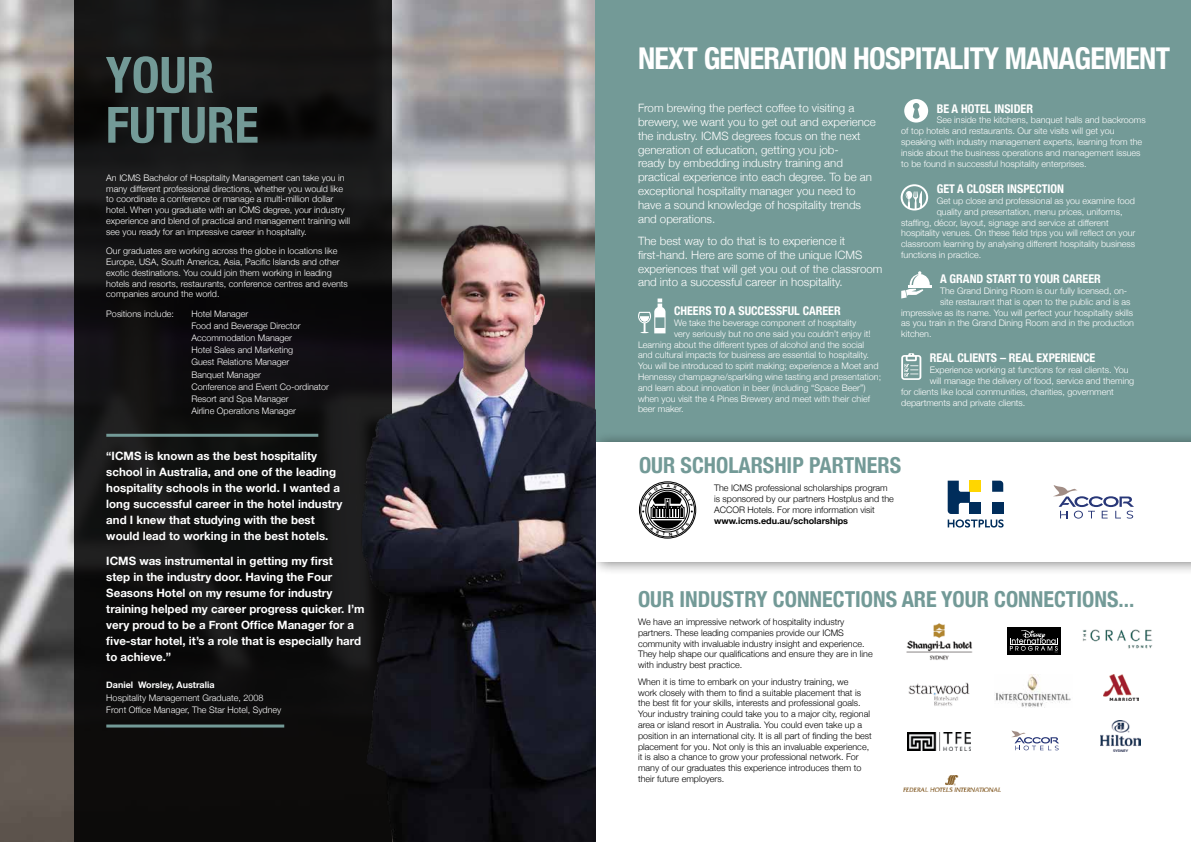
<style>
.page{position:relative;width:1191px;height:842px;background:#fff}
.page>*{position:absolute;margin:0;border:0;box-sizing:border-box;transform-origin:0 0}
.t1{font:700 condensed 50px/50px "Helvetica Neue";color:#739a97}
.t2{font:700 condensed 30px "Helvetica Neue";letter-spacing:-.025em;color:#fff}
.t3{font:700 condensed 22px "Helvetica Neue";color:#739a97}
.t4{font:700 condensed 12px "Helvetica Neue";color:#fff}
.t5{font:300 11.5px/13.8px "Helvetica Neue";color:#fff}
.t6{font:700 11.5px/16px "Helvetica Neue";color:#fff}
.t7{font:300 9px/10.8px "Helvetica Neue";color:#fff}
.t8{font:300 9px/10.8px "Helvetica Neue";color:#000}
.t9{font:700 9px "Helvetica Neue";color:#000}
.t10{font:700 9px "Helvetica Neue";color:#fff}
</style>
<div class="page">
<img style="left:0;top:0;width:595px;height:842px">
<div style="left:75px;top:0;width:317px;height:842px;background:linear-gradient(to right,#111,#131313)"></div>
<div style="left:595px;top:0;width:596px;height:442px;background:#739a97"></div>
<hr style="left:106px;top:434px;width:212px;height:3px;background:#739a97">
<hr style="left:106px;top:724px;width:178px;height:3px;background:#739a97">
<svg style="left:900px;top:184px;width:28px;height:26px"></svg>
<svg style="left:638px;top:298px;width:27px;height:35px"></svg>
<hr style="left:908px;top:286px;width:23px;height:2px;background:#fff">
<svg style="left:901px;top:271px;width:28px;height:27px"></svg>
<svg style="left:904px;top:99px;width:24px;height:24px"></svg>
<svg style="left:901px;top:353px;width:20px;height:27px"></svg>
<div style="left:588px;top:431px;width:603px;height:144px;background:#000;opacity:.5"></div>
<div style="left:595px;top:442px;width:596px;height:119px;background:#fff"></div>
<img style="left:351px;top:212px;width:244px;height:630px">
<img style="left:1103px;top:674px;width:35px;height:27px">
<img style="left:995px;top:674px;width:76px;height:33px">
<img style="left:1082px;top:629px;width:70px;height:20px">
<img style="left:906px;top:623px;width:67px;height:37px">
<img style="left:903px;top:775px;width:97px;height:17px">
<img style="left:1100px;top:721px;width:40px;height:30px">
<img style="left:907px;top:733px;width:63px;height:17px">
<div style="left:1006px;top:627px;width:54px;height:28px;background:#000"></div>
<hr style="left:1009px;top:645px;width:48px;height:1px;background:#fff">
<svg style="left:1010px;top:630px;width:48px;height:23px"></svg>
<div style="left:639px;top:481px;width:57px;height:57px;border:1px solid #000;border-radius:50%"></div>
<svg style="left:1011px;top:730px;width:48px;height:20px"></svg>
<svg style="left:947px;top:481px;width:56px;height:46px"></svg>
<svg style="left:1053px;top:485px;width:81px;height:34px"></svg>
<img style="left:908px;top:682px;width:62px;height:24px">
<svg style="left:640px;top:483px;width:54px;height:54px"></svg>
<h1 class="t1" style="left:106px;top:46px;width:154px">YOUR<br>FUTURE</h1>
<h2 class="t2" style="left:638px;top:34px;width:533px">NEXT GENERATION HOSPITALITY MANAGEMENT</h2>
<p class="t5" style="left:638px;top:101px;width:239px">From brewing the perfect coffee to visiting a brewery, we want you to get out and experience the industry. ICMS degrees focus on the next generation of education, getting you job-<br>ready by embedding industry training and practical experience into each degree. To be an exceptional hospitality manager you need to have a sound knowledge of hospitality trends and operations.</p>
<p class="t5" style="left:638px;top:233px;width:246px">The best way to do that is to experience it first-hand. Here are some of the unique ICMS experiences that will get you out of the classroom and into a successful career in hospitality.</p>
<h3 class="t4" style="left:674px;top:301px;width:168px">CHEERS TO A SUCCESSFUL CAREER</h3>
<p class="t7" style="left:674px;top:317px;width:184px">We take the beverage component of hospitality</p>
<p class="t7" style="left:674px;top:328px;width:198px">very seriously but no one said you couldn’t enjoy it!</p>
<p class="t7" style="left:638px;top:338px;width:228px">Learning about the different types of alcohol and the social</p>
<p class="t7" style="left:638px;top:349px;width:232px">and cultural impacts for business are essential to hospitality.</p>
<p class="t7" style="left:638px;top:360px;width:242px">You will be introduced to spirit making; experience a Moet and</p>
<p class="t7" style="left:638px;top:371px;width:245px">Hennessy champagne/sparkling wine tasting and presentation;</p>
<p class="t7" style="left:638px;top:382px;width:229px">and learn about innovation in beer (including “Space Beer”)</p>
<p class="t7" style="left:638px;top:392px;width:233px">when you visit the 4 Pines Brewery and meet with their chief</p>
<p class="t7" style="left:638px;top:403px;width:47px">beer maker.</p>
<h3 class="t4" style="left:936px;top:98px;width:98px">BE A HOTEL INSIDER</h3>
<p class="t7" style="left:901px;top:114px;width:246px;text-indent:35px">See inside the kitchens, banquet halls and backrooms of top hotels and restaurants. Our site visits will get you speaking with industry management experts, learning from the inside about the business operations and management issues to be found in successful hospitality enterprises.</p>
<h3 class="t4" style="left:936px;top:179px;width:129px">GET A CLOSER INSPECTION</h3>
<p class="t7" style="left:936px;top:195px;width:200px">Get up close and professional as you examine food</p>
<p class="t7" style="left:936px;top:206px;width:187px">quality and presentation, menu prices, uniforms,</p>
<p class="t7" style="left:901px;top:216px;width:209px">staffing, décor, layout, signage and service at different</p>
<p class="t7" style="left:901px;top:227px;width:236px">hospitality venues. On these field trips you will reflect on your</p>
<p class="t7" style="left:901px;top:238px;width:235px">classroom learning by analysing different hospitality business</p>
<p class="t7" style="left:901px;top:249px;width:82px">functions in practice.</p>
<h3 class="t4" style="left:940px;top:269px;width:162px">A GRAND START TO YOUR CAREER</h3>
<p class="t7" style="left:940px;top:285px;width:189px">The Grand Dining Room is our fully licensed, on-</p>
<p class="t7" style="left:940px;top:296px;width:192px">site restaurant that is open to the public and is as</p>
<p class="t7" style="left:901px;top:306px;width:233px">impressive as its name. You will perfect your hospitality skills</p>
<p class="t7" style="left:901px;top:317px;width:234px">as you train in the Grand Dining Room and in the production</p>
<p class="t7" style="left:901px;top:328px;width:32px">kitchen.</p>
<h3 class="t4" style="left:930px;top:348px;width:167px">REAL CLIENTS – REAL EXPERIENCE</h3>
<p class="t7" style="left:930px;top:364px;width:200px">Experience working at functions for real clients. You</p>
<p class="t7" style="left:930px;top:375px;width:206px">will manage the delivery of food, service and theming</p>
<p class="t7" style="left:901px;top:386px;width:214px">for clients like local communities, charities, government</p>
<p class="t7" style="left:901px;top:396px;width:126px">departments and private clients.</p>
<p class="t7" style="left:106px;top:172px;width:245px">An ICMS Bachelor of Hospitality Management can take you in many different professional directions, whether you would like to coordinate a conference or manage a multi-million dollar hotel. When you graduate with an ICMS degree, your industry experience and blend of practical and management training will see you ready for an impressive career in hospitality.</p>
<p class="t7" style="left:106px;top:245px;width:243px">Our graduates are working across the globe in locations like Europe, USA, South America, Asia, Pacific Islands and other exotic destinations. You could join them working in leading hotels and resorts, restaurants, conference centres and events companies around the world.</p>
<p class="t7" style="left:106px;top:307px;width:69px">Positions include:</p>
<p class="t7" style="left:191px;top:307px;width:139px;line-height:12.2px">Hotel Manager<br>Food and Beverage Director<br>Accommodation Manager<br>Hotel Sales and Marketing<br>Guest Relations Manager<br>Banquet Manager<br>Conference and Event Co-ordinator<br>Resort and Spa Manager<br>Airline Operations Manager</p>
<p class="t6" style="left:106px;top:448px;width:237px">“ICMS is known as the best hospitality school in Australia, and one of the leading hospitality schools in the world. I wanted a long successful career in the hotel industry and I knew that studying with the best would lead to working in the best hotels.</p>
<p class="t6" style="left:106px;top:553px;width:260px">ICMS was instrumental in getting my first<br>step in the industry door. Having the Four Seasons Hotel on my resume for industry training helped my career progress quicker. I’m very proud to be a Front Office Manager for a five-star hotel, it’s a role that is especially hard to achieve.”</p>
<p class="t10" style="left:106px;top:678px;width:110px">Daniel Worsley, Australia</p>
<p class="t7" style="left:106px;top:691px;width:177px;line-height:12.2px">Hospitality Management Graduate, 2008<br>Front Office Manager, The Star Hotel, Sydney</p>
<h3 class="t3" style="left:639px;top:447px;width:264px">OUR SCHOLARSHIP PARTNERS</h3>
<p class="t8" style="left:714px;top:482px;width:181px">The ICMS professional scholarships program is sponsored by our partners Hostplus and the<br>ACCOR Hotels. For more information visit</p>
<p class="t9" style="left:714px;top:513px;width:135px">www.icms.edu.au/scholarships</p>
<h3 class="t3" style="left:638px;top:581px;width:498px">OUR INDUSTRY CONNECTIONS ARE YOUR CONNECTIONS...</h3>
<p class="t8" style="left:638px;top:616px;width:236px">We have an impressive network of hospitality industry partners. These leading companies provide our ICMS community with invaluable industry insight and experience.<br>They help shape our qualifications and ensure they are in line with industry best practice.</p>
<p class="t8" style="left:638px;top:676px;width:235px">When it is time to embark on your industry training, we<br>work closely with them to find a suitable placement that is the best fit for your skills, interests and professional goals.<br>Your industry training could take you to a major city, regional area or island resort in Australia. You could even take up a position in an international city. It is all part of finding the best placement for you. Not only is this an invaluable experience, it is also a chance to grow your professional network. For many of our graduates this experience introduces them to their future employers.</p>
</div>
